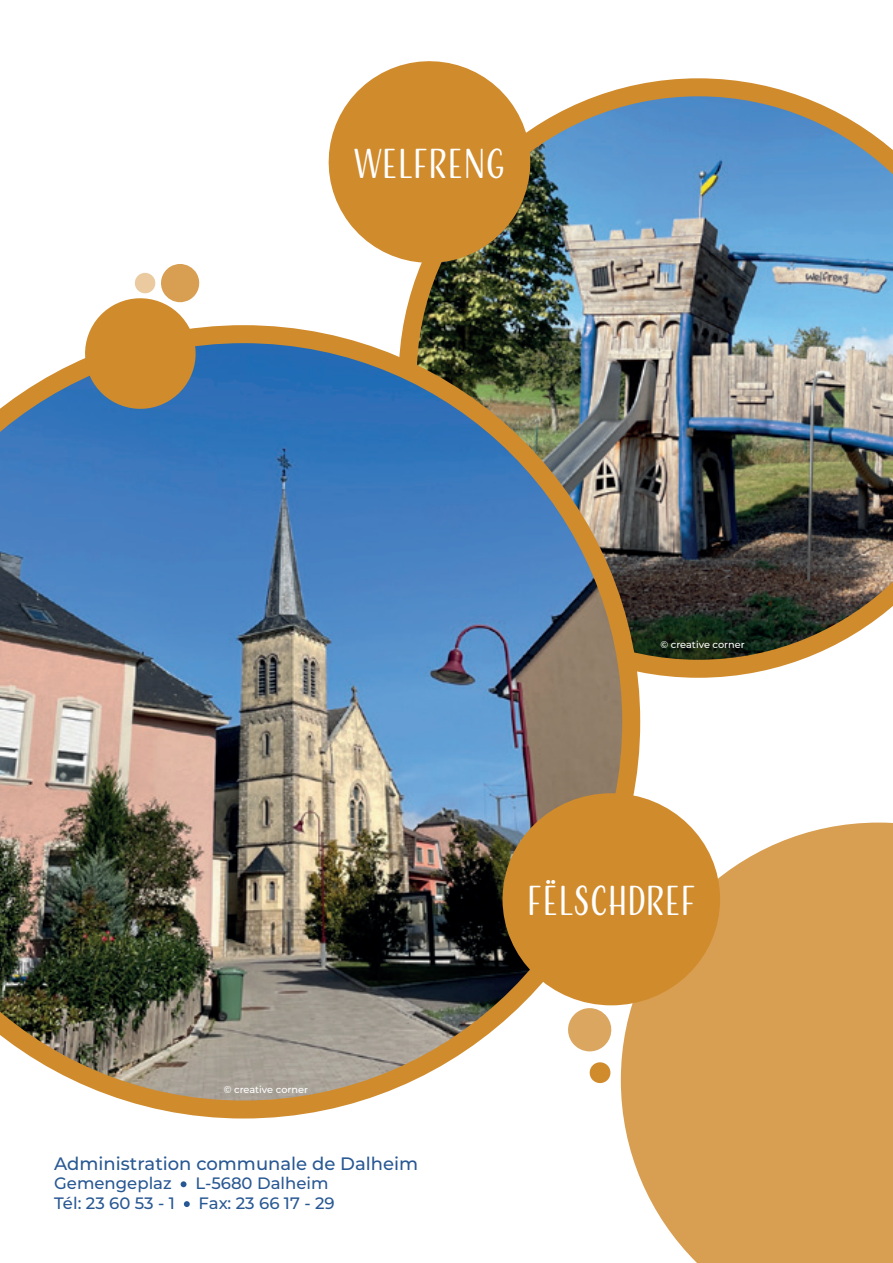
<style>
.page{position:relative;width:893px;height:1263px;background:#fff}
.page>*{position:absolute;margin:0;border:0;box-sizing:border-box;transform-origin:0 0}
.t1{font:39px "Adorn S Condensed Sans";color:#fff}
.t2{font:500 18px "Montserrat";color:#285893}
.t3{font:500 16.5px "Montserrat";color:#285893}
.t4{font:500 9.75px "Montserrat";color:#fff}
</style>
<div class="page">
<img style="left:403px;top:78px;width:490px;height:600px">
<svg style="left:623px;top:822px;width:270px;height:441px;background:#daa55e"></svg>
<img style="left:0;top:325px;width:640px;height:793px">
<div style="left:503px;top:793px;width:217px;height:212px;background:#d08b2d;border-radius:50%"></div>
<svg style="left:181px;top:1181px;width:6px;height:6px"></svg>
<svg style="left:184px;top:1201px;width:6px;height:6px"></svg>
<svg style="left:77px;top:264px;width:126px;height:153px"></svg>
<svg style="left:565px;top:1008px;width:49px;height:43px"></svg>
<svg style="left:588px;top:1061px;width:24px;height:23px"></svg>
<svg style="left:328px;top:61px;width:215px;height:215px;fill:#d08b2d"></svg>
<h1 class="t1" style="left:353px;top:139px;width:154px">WELFRENG</h1>
<p class="t4" style="left:224px;top:1082px;width:86px">© creative corner</p>
<p class="t2" style="left:54px;top:1150px;width:366px">Administration communale de Dalheim</p>
<p class="t3" style="left:54px;top:1172px;width:119px">Gemengeplaz</p>
<p class="t3" style="left:195px;top:1172px;width:135px">L-5680 Dalheim</p>
<p class="t3" style="left:54px;top:1192px;width:122px">Tél: 23 60 53 - 1</p>
<p class="t3" style="left:199px;top:1192px;width:138px">Fax: 23 66 17 - 29</p>
<p class="t4" style="left:660px;top:638px;width:86px">© creative corner</p>
<h1 class="t1" style="left:527px;top:877px;width:171px">FËLSCHDREF</h1>
</div>
